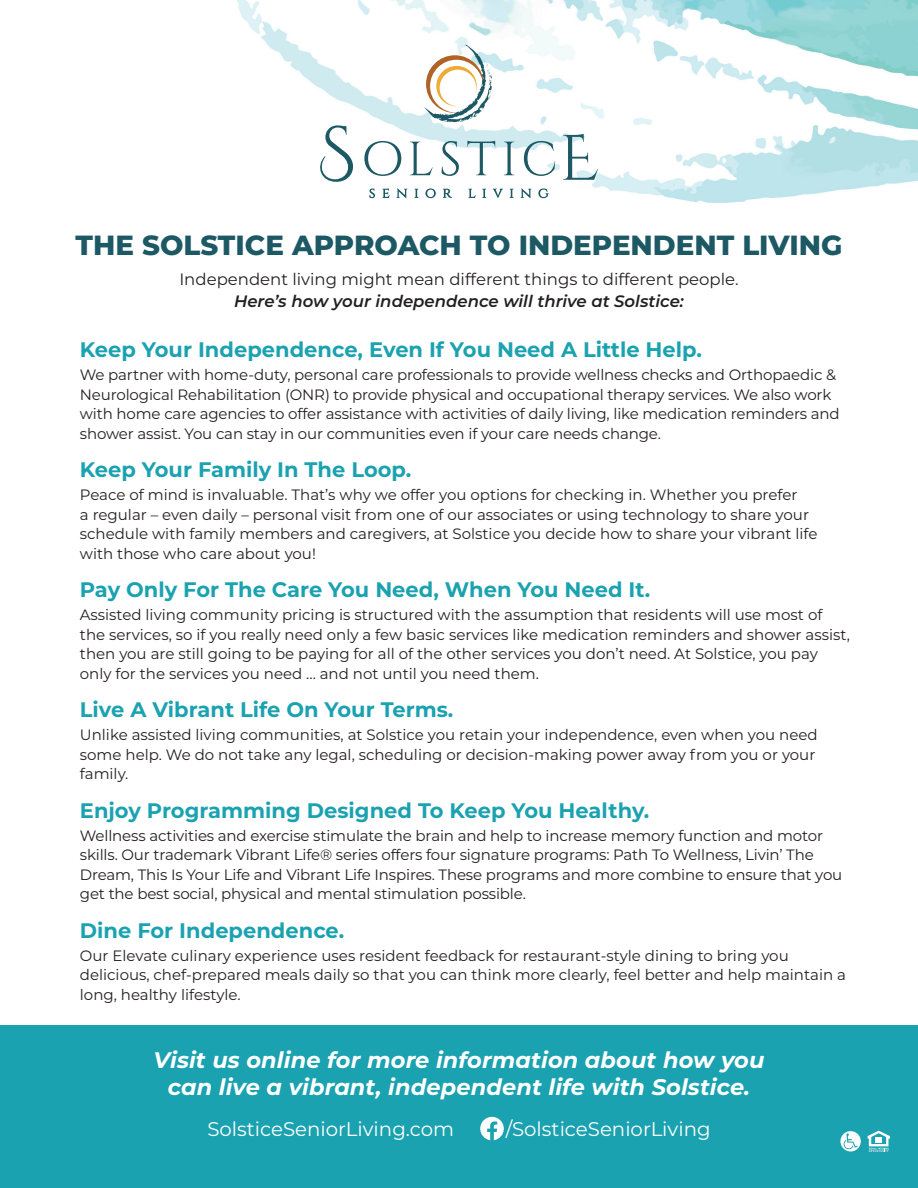
<style>
.page{position:relative;width:918px;height:1188px;background:#fff}
.page>*{position:absolute;margin:0;border:0;box-sizing:border-box;transform-origin:0 0}
.t1{font:800 27.75px "Montserrat";color:#1c5965}
.t2{font:italic 700 22.5px/27px "Montserrat";letter-spacing:.005em;color:#fff;text-align:center}
.HEADERS{font:700 21px "Montserrat";color:#1ba2b0}
.t3{font:19.8px "Montserrat";color:#fff}
.t4{font:16.5px/22.5px "Montserrat";color:#231f20;text-align:center}
.t5{font:15px/19.5px "Montserrat";letter-spacing:-.01em;color:#231f20}
.s1{font-weight:600;font-style:italic}
</style>
<div class="page">
<img style="left:238px;top:0;width:680px;height:203px">
<div style="left:0;top:1026px;width:918px;height:162px;background:#1ba2b0"></div>
<svg style="left:424px;top:44px;width:69px;height:79px"></svg>
<svg style="left:315px;top:125px;width:86px;height:57px"></svg>
<svg style="left:410px;top:142px;width:23px;height:33px"></svg>
<svg style="left:441px;top:141px;width:18px;height:35px"></svg>
<svg style="left:467px;top:141px;width:28px;height:34px"></svg>
<svg style="left:504px;top:142px;width:10px;height:33px"></svg>
<svg style="left:524px;top:141px;width:31px;height:35px"></svg>
<svg style="left:563px;top:134px;width:35px;height:46px"></svg>
<svg style="left:369px;top:188px;width:6px;height:10px"></svg>
<svg style="left:382px;top:188px;width:8px;height:10px"></svg>
<svg style="left:397px;top:188px;width:10px;height:10px"></svg>
<svg style="left:414px;top:189px;width:5px;height:9px"></svg>
<svg style="left:425px;top:188px;width:11px;height:10px"></svg>
<svg style="left:443px;top:189px;width:9px;height:9px"></svg>
<svg style="left:468px;top:189px;width:8px;height:9px"></svg>
<svg style="left:482px;top:189px;width:5px;height:9px"></svg>
<svg style="left:493px;top:189px;width:10px;height:9px"></svg>
<svg style="left:510px;top:189px;width:4px;height:9px"></svg>
<svg style="left:521px;top:188px;width:10px;height:10px"></svg>
<svg style="left:538px;top:188px;width:11px;height:10px"></svg>
<svg style="left:840px;top:1131px;width:21px;height:20px"></svg>
<svg style="left:868px;top:1131px;width:22px;height:21px"></svg>
<svg style="left:480px;top:1117px;width:24px;height:23px"></svg>
<p class="t1" style="left:76px;top:225px;width:768px">THE SOLSTICE APPROACH TO INDEPENDENT LIVING</p>
<p class="t4" style="left:179px;top:267px;width:561px">Independent living might mean different things to different people.<br><span class="s1">Here’s how your independence will thrive at Solstice:</span></p>
<p class="HEADERS" style="left:80px;top:335px;width:624px">Keep Your Independence, Even If You Need A Little Help.</p>
<p class="t5" style="left:80px;top:364px;width:761px">We partner with home-duty, personal care professionals to provide wellness checks and Orthopaedic &amp; Neurological Rehabilitation (ONR) to provide physical and occupational therapy services. We also work with home care agencies to offer assistance with activities of daily living, like medication reminders and shower assist. You can stay in our communities even if your care needs change.</p>
<p class="HEADERS" style="left:80px;top:455px;width:333px">Keep Your Family In The Loop.</p>
<p class="t5" style="left:80px;top:485px;width:739px">Peace of mind is invaluable. That’s why we offer you options for checking in. Whether you prefer<br>a regular – even daily – personal visit from one of our associates or using technology to share your schedule with family members and caregivers, at Solstice you decide how to share your vibrant life with those who care about you!</p>
<p class="HEADERS" style="left:80px;top:575px;width:572px">Pay Only For The Care You Need, When You Need It.</p>
<p class="t5" style="left:80px;top:605px;width:771px">Assisted living community pricing is structured with the assumption that residents will use most of the services, so if you really need only a few basic services like medication reminders and shower assist, then you are still going to be paying for all of the other services you don’t need. At Solstice, you pay only for the services you need ... and not until you need them.</p>
<p class="HEADERS" style="left:80px;top:695px;width:375px">Live A Vibrant Life On Your Terms.</p>
<p class="t5" style="left:80px;top:725px;width:739px">Unlike assisted living communities, at Solstice you retain your independence, even when you need some help. We do not take any legal, scheduling or decision-making power away from you or your family.</p>
<p class="HEADERS" style="left:80px;top:795px;width:571px">Enjoy Programming Designed To Keep You Healthy.</p>
<p class="t5" style="left:80px;top:825px;width:764px">Wellness activities and exercise stimulate the brain and help to increase memory function and motor skills. Our trademark Vibrant Life® series offers four signature programs: Path To Wellness, Livin’ The Dream, This Is Your Life and Vibrant Life Inspires. These programs and more combine to ensure that you get the best social, physical and mental stimulation possible.</p>
<p class="HEADERS" style="left:80px;top:915px;width:266px">Dine For Independence.</p>
<p class="t5" style="left:80px;top:945px;width:768px">Our Elevate culinary experience uses resident feedback for restaurant-style dining to bring you delicious, chef-prepared meals daily so that you can think more clearly, feel better and help maintain a long, healthy lifestyle.</p>
<p class="t2" style="left:153px;top:1045px;width:613px">Visit us online for more information about how you can live a vibrant, independent life with Solstice.</p>
<p class="t3" style="left:207px;top:1115px;width:248px">SolsticeSeniorLiving.com</p>
<p class="t3" style="left:506px;top:1115px;width:206px">/SolsticeSeniorLiving</p>
</div>
